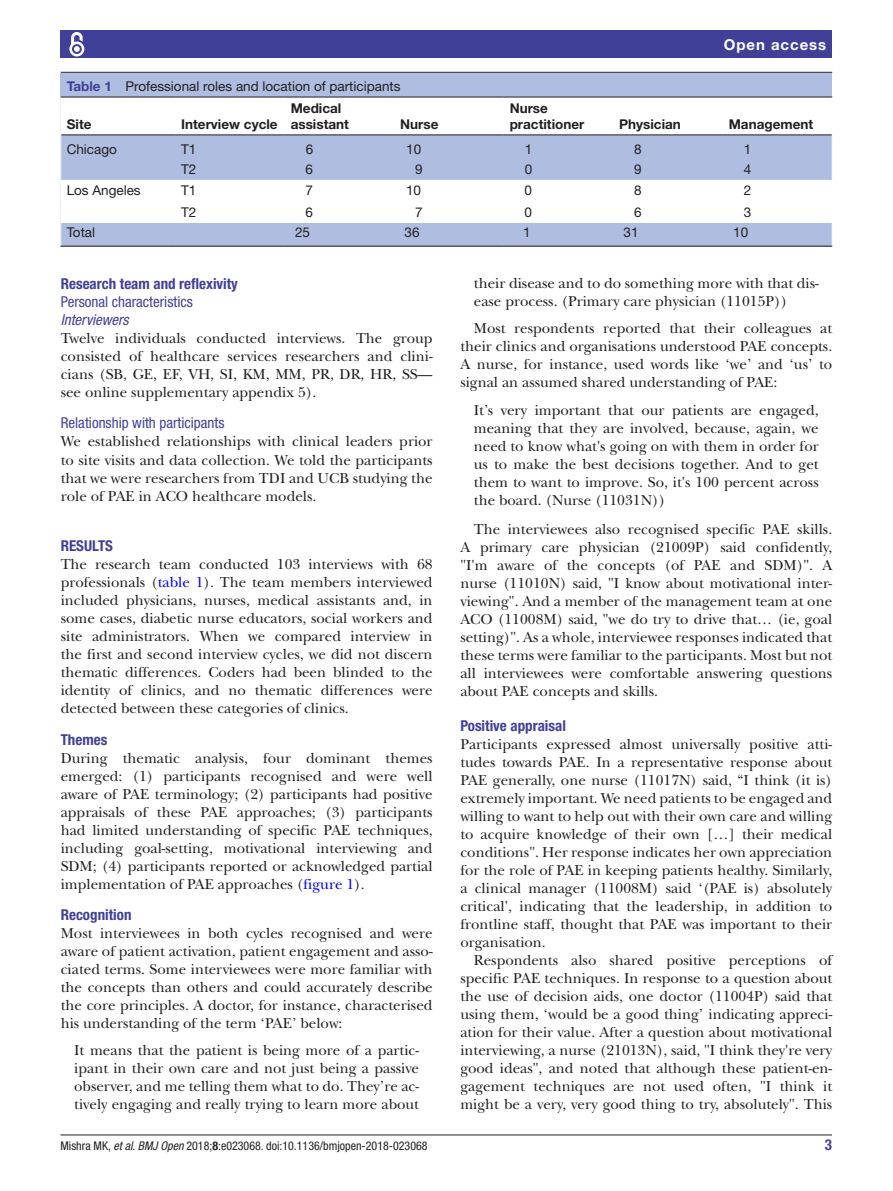
<style>
.page{position:relative;width:893px;height:1191px;background:#fff}
.page>*{position:absolute;margin:0;border:0;box-sizing:border-box;transform-origin:0 0}
.t1{font:15px/18px "New Baskerville";color:#231f20;text-align:justify}
.t2{font:700 condensed 15px "Helvetica Neue LT Std";color:#414099}
.t3{font:condensed 15px "Helvetica Neue LT Std";color:#414099}
.t4{font:italic condensed 15px "Helvetica Neue LT Std";color:#414099}
.t5{font:700 15px "Helvetica Neue LT Std";letter-spacing:.065em;color:#fff}
.t6{font:13.5px "Helvetica Neue LT Std";color:#231f20}
.t7{font:700 13.5px/16.2px "Helvetica Neue LT Std";color:#231f20}
.t8{font:condensed 12px "Helvetica Neue LT Std";color:#231f20}
.s1{font-weight:700;color:#414099}
.s2{color:#00f}
.s3{font-style:italic}
.s4{font-weight:700}
</style>
<div class="page">
<hr style="left:61px;top:1134px;width:771px;height:1px;background:#231f20">
<div style="left:61px;top:31px;width:771px;height:27px;background:#414099"></div>
<svg style="left:69px;top:32px;width:16px;height:25px"></svg>
<div style="left:61px;top:73px;width:771px;height:173px;background:#afbde1"></div>
<hr style="left:61px;top:72px;width:771px;height:1px;background:#231f20">
<div style="left:61px;top:98px;width:771px;height:36px;background:#fff"></div>
<svg style="left:61px;top:135px;width:771px;height:111px"></svg>
<hr style="left:61px;top:97px;width:114px;height:1px;background:#231f20">
<hr style="left:61px;top:134px;width:114px;height:1px;background:#231f20">
<hr style="left:175px;top:97px;width:110px;height:1px;background:#231f20">
<hr style="left:175px;top:134px;width:110px;height:1px;background:#231f20">
<hr style="left:285px;top:97px;width:109px;height:1px;background:#231f20">
<hr style="left:285px;top:134px;width:109px;height:1px;background:#231f20">
<hr style="left:394px;top:97px;width:110px;height:1px;background:#231f20">
<hr style="left:394px;top:134px;width:110px;height:1px;background:#231f20">
<hr style="left:504px;top:97px;width:109px;height:1px;background:#231f20">
<hr style="left:504px;top:134px;width:109px;height:1px;background:#231f20">
<hr style="left:613px;top:97px;width:110px;height:1px;background:#231f20">
<hr style="left:613px;top:134px;width:110px;height:1px;background:#231f20">
<hr style="left:723px;top:97px;width:109px;height:1px;background:#231f20">
<hr style="left:723px;top:134px;width:109px;height:1px;background:#231f20">
<hr style="left:61px;top:246px;width:114px;height:1px;background:#231f20">
<hr style="left:175px;top:246px;width:110px;height:1px;background:#231f20">
<hr style="left:285px;top:246px;width:109px;height:1px;background:#231f20">
<hr style="left:394px;top:246px;width:110px;height:1px;background:#231f20">
<hr style="left:504px;top:246px;width:109px;height:1px;background:#231f20">
<hr style="left:613px;top:246px;width:110px;height:1px;background:#231f20">
<hr style="left:723px;top:246px;width:109px;height:1px;background:#231f20">
<svg style="left:60px;top:135px;width:1px;height:111px"></svg>
<p class="t6" style="left:67px;top:78px;width:335px"><span class="s1">Table 1</span> Professional roles and location of participants</p>
<p class="t7" style="left:67px;top:116px;width:26px">Site</p>
<p class="t7" style="left:181px;top:116px;width:98px">Interview cycle</p>
<p class="t7" style="left:291px;top:99px;width:60px">Medical assistant</p>
<p class="t7" style="left:400px;top:116px;width:40px">Nurse</p>
<p class="t7" style="left:510px;top:99px;width:76px">Nurse practitioner</p>
<p class="t5" style="left:724px;top:35px;width:104px">Open access</p>
<p class="t7" style="left:619px;top:116px;width:63px">Physician</p>
<p class="t7" style="left:729px;top:116px;width:86px">Management</p>
<p class="t6" style="left:67px;top:141px;width:52px">Chicago</p>
<p class="t6" style="left:181px;top:141px;width:17px">T1</p>
<p class="t6" style="left:306px;top:141px;width:9px">6</p>
<p class="t6" style="left:406px;top:141px;width:17px">10</p>
<p class="t6" style="left:525px;top:141px;width:9px">1</p>
<p class="t6" style="left:634px;top:141px;width:9px">8</p>
<p class="t6" style="left:744px;top:141px;width:9px">1</p>
<p class="t6" style="left:181px;top:161px;width:17px">T2</p>
<p class="t6" style="left:306px;top:161px;width:9px">6</p>
<p class="t6" style="left:415px;top:161px;width:9px">9</p>
<p class="t6" style="left:525px;top:161px;width:9px">0</p>
<p class="t6" style="left:634px;top:161px;width:9px">9</p>
<p class="t6" style="left:744px;top:161px;width:9px">4</p>
<p class="t6" style="left:67px;top:182px;width:76px">Los Angeles</p>
<p class="t6" style="left:181px;top:182px;width:17px">T1</p>
<p class="t6" style="left:306px;top:182px;width:9px">7</p>
<p class="t6" style="left:406px;top:182px;width:17px">10</p>
<p class="t6" style="left:525px;top:182px;width:9px">0</p>
<p class="t6" style="left:634px;top:182px;width:9px">8</p>
<p class="t6" style="left:744px;top:182px;width:9px">2</p>
<p class="t6" style="left:181px;top:204px;width:17px">T2</p>
<p class="t6" style="left:306px;top:204px;width:9px">6</p>
<p class="t6" style="left:415px;top:204px;width:9px">7</p>
<p class="t6" style="left:525px;top:204px;width:9px">0</p>
<p class="t6" style="left:634px;top:204px;width:9px">6</p>
<p class="t6" style="left:744px;top:204px;width:9px">3</p>
<p class="t6" style="left:67px;top:224px;width:30px">Total</p>
<p class="t6" style="left:295px;top:224px;width:17px">25</p>
<p class="t6" style="left:405px;top:224px;width:17px">36</p>
<p class="t6" style="left:523px;top:224px;width:9px">1</p>
<p class="t6" style="left:624px;top:224px;width:17px">31</p>
<p class="t6" style="left:733px;top:224px;width:17px">10</p>
<p class="t2" style="left:61px;top:274px;width:179px">Research team and reflexivity</p>
<p class="t3" style="left:61px;top:293px;width:134px">Personal characteristics</p>
<p class="t4" style="left:61px;top:311px;width:69px">Interviewers</p>
<p class="t1" style="left:61px;top:329px;width:373px">Twelve individuals conducted interviews. The group consisted of healthcare services researchers and clini&shy;cians (SB, GE, EF, VH, SI, KM, MM, PR, DR, HR, SS— see online supplementary appendix 5).</p>
<p class="t3" style="left:61px;top:414px;width:165px">Relationship with participants</p>
<p class="t1" style="left:61px;top:433px;width:373px">We established relationships with clinical leaders prior to site visits and data collection. We told the participants that we were researchers from TDI and UCB studying the role of PAE in ACO healthcare models.</p>
<p class="t2" style="left:61px;top:537px;width:54px">Results</p>
<p class="t1" style="left:61px;top:555px;width:373px">The research team conducted 103 interviews with 68 professionals (<span class="s2">table 1</span>). The team members interviewed included physicians, nurses, medical assistants and, in some cases, diabetic nurse educators, social workers and site administrators. When we compared interview in the first and second interview cycles, we did not discern thematic differences. Coders had been blinded to the identity of clinics, and no thematic differences were detected between these categories of clinics.</p>
<p class="t2" style="left:61px;top:730px;width:48px">Themes</p>
<p class="t1" style="left:61px;top:749px;width:373px">During thematic analysis, four dominant themes emerged: (1) participants recognised and were well aware of PAE terminology; (2) participants had positive appraisals of these PAE approaches; (3) participants had limited understanding of specific PAE techniques, including goal-setting, motivational interviewing and SDM; (4) participants reported or acknowledged partial implementation of PAE approaches (<span class="s2">figure 1</span>).</p>
<p class="t2" style="left:61px;top:906px;width:72px">Recognition</p>
<p class="t1" style="left:61px;top:924px;width:373px">Most interviewees in both cycles recognised and were aware of patient activation, patient engagement and asso&shy;ciated terms. Some interviewees were more familiar with the concepts than others and could accurately describe the core principles. A doctor, for instance, characterised his understanding of the term ‘PAE’ below:</p>
<p class="t1" style="left:74px;top:1041px;width:346px">It means that the patient is being more of a partic&shy;ipant in their own care and not just being a passive observer, and me telling them what to do. They’re ac&shy;tively engaging and really trying to learn more about</p>
<p class="t1" style="left:474px;top:275px;width:346px">their disease and to do something more with that dis&shy;ease process. (Primary care physician (11015P))</p>
<p class="t1" style="left:460px;top:320px;width:373px;text-indent:13px">Most respondents reported that their colleagues at their clinics and organisations understood PAE concepts.<br>A nurse, for instance, used words like ‘we’ and ‘us’ to signal an assumed shared understanding of PAE:</p>
<p class="t1" style="left:474px;top:401px;width:346px">It’s very important that our patients are engaged, meaning that they are involved, because, again, we need to know what's going on with them in order for us to make the best decisions together. And to get them to want to improve. So, it's 100 percent across the board. (Nurse (11031N))</p>
<p class="t1" style="left:460px;top:520px;width:373px;text-indent:13px">The interviewees also recognised specific PAE skills.<br>A primary care physician (21009P) said confidently, "I'm aware of the concepts (of PAE and SDM)". A nurse (11010N) said, "I know about motivational inter&shy;viewing". And a member of the management team at one ACO (11008M) said, "we do try to drive that… (ie, goal setting)". As a whole, interviewee responses indicated that these terms were familiar to the participants. Most but not all interviewees were comfortable answering questions about PAE concepts and skills.</p>
<p class="t2" style="left:460px;top:717px;width:107px">Positive appraisal</p>
<p class="t1" style="left:460px;top:735px;width:373px">Participants expressed almost universally positive atti&shy;tudes towards PAE. In a representative response about PAE generally, one nurse (11017N) said, “I think (it is) extremely important. We need patients to be engaged and willing to want to help out with their own care and willing to acquire knowledge of their own […] their medical conditions". Her response indicates her own appreciation for the role of PAE in keeping patients healthy. Similarly, a clinical manager (11008M) said ‘(PAE is) absolutely critical', indicating that the leadership, in addition to frontline staff, thought that PAE was important to their organisation.</p>
<p class="t1" style="left:460px;top:951px;width:373px;text-indent:13px">Respondents also shared positive perceptions of specific PAE techniques. In response to a question about the use of decision aids, one doctor (11004P) said that using them, ‘would be a good thing’ indicating appreci&shy;ation for their value. After a question about motivational interviewing, a nurse (21013N), said, "I think they're very good ideas", and noted that although these patient-en&shy;gagement techniques are not used often, "I think it might be a very, very good thing to try, absolutely". This</p>
<p class="t8" style="left:61px;top:1138px;width:369px">Mishra MK, <span class="s3">et al</span>. <span class="s3">BMJ Open</span> 2018;<span class="s4">8</span>:e023068. doi:10.1136/bmjopen-2018-023068</p>
<p class="t2" style="left:825px;top:1135px;width:9px">3</p>
</div>
